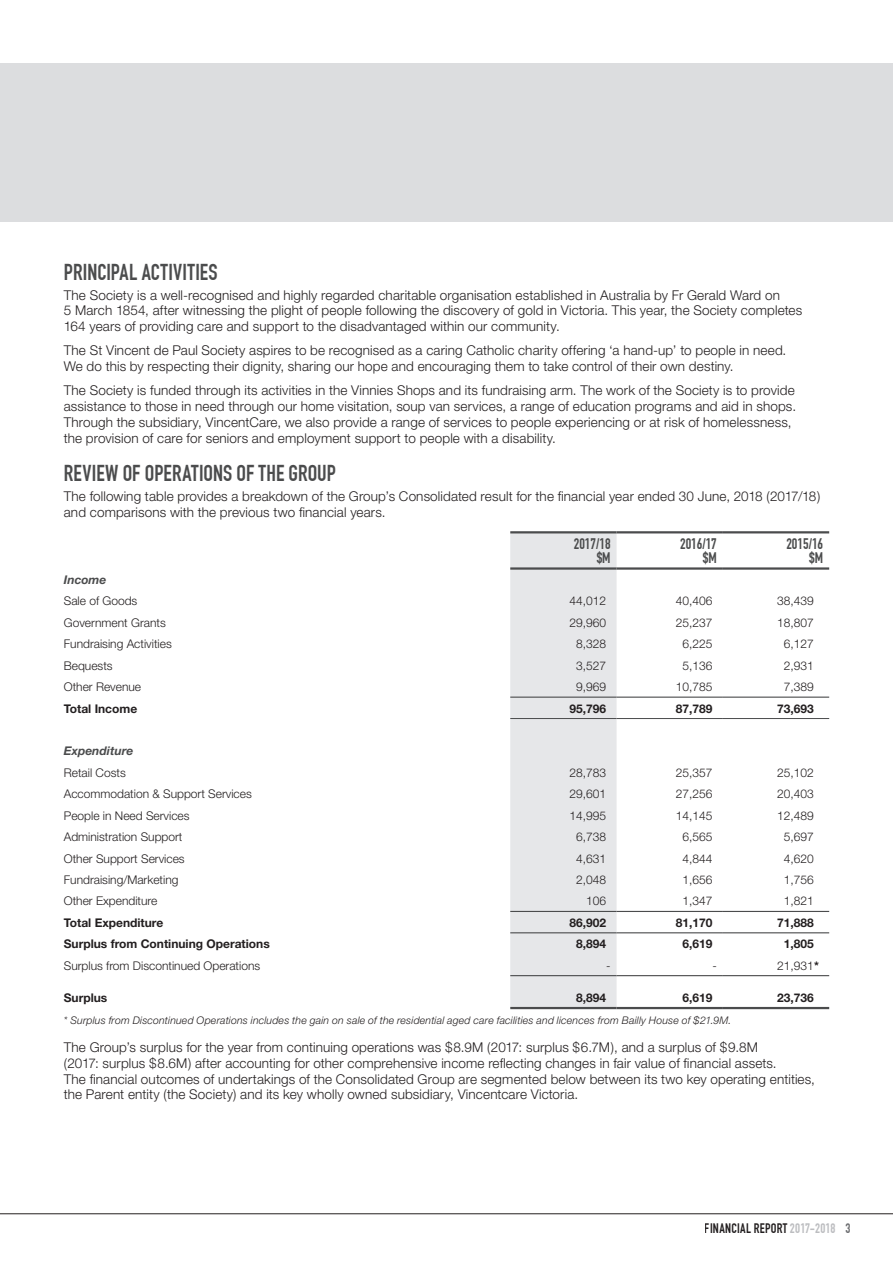
<style>
.page{position:relative;width:893px;height:1263px;background:#fff}
.page>*{position:absolute;margin:0;border:0;box-sizing:border-box;transform-origin:0 0}
.t1{font:700 22.5px "DIN Condensed";letter-spacing:.005em;color:#4b4c4d}
.t2{font:700 15px/13.5px "DIN Condensed";color:#4b4c4d;text-align:right}
.t3{font:300 13.5px/15.8px "Helvetica Neue";letter-spacing:.01em;color:#231f20}
.t4{font:700 13.5px "DIN Condensed";letter-spacing:.02em;color:#231f20}
.t5{font:300 12px "Helvetica Neue";color:#231f20}
.t6{font:700 12px "Helvetica Neue";color:#231f20}
.t7{font:italic 700 12px "Helvetica Neue";color:#4b4c4d}
.t8{font:italic 300 10.5px "Helvetica Neue";letter-spacing:.02em;color:#231f20}
.s1{font-weight:700}
.s2{color:#bcbdc0}
.s3{color:#6c6d70}
</style>
<div class="page">
<div style="left:510px;top:533px;width:107px;height:474px;background:#e6e7e9"></div>
<hr style="left:510px;top:531px;width:107px;height:2px;background:#4b4c4d">
<hr style="left:617px;top:531px;width:106px;height:2px;background:#4b4c4d">
<hr style="left:723px;top:531px;width:106px;height:2px;background:#4b4c4d">
<hr style="left:510px;top:567px;width:107px;height:3px;background:#4b4c4d">
<hr style="left:617px;top:567px;width:106px;height:3px;background:#4b4c4d">
<hr style="left:723px;top:567px;width:106px;height:3px;background:#4b4c4d">
<hr style="left:510px;top:718px;width:107px;height:1px;background:#4b4c4d">
<hr style="left:617px;top:718px;width:106px;height:1px;background:#4b4c4d">
<hr style="left:723px;top:718px;width:106px;height:1px;background:#4b4c4d">
<hr style="left:510px;top:696px;width:107px;height:2px;background:#4b4c4d">
<hr style="left:617px;top:696px;width:106px;height:2px;background:#4b4c4d">
<hr style="left:723px;top:696px;width:106px;height:2px;background:#4b4c4d">
<hr style="left:510px;top:1007px;width:107px;height:2px;background:#4b4c4d">
<hr style="left:617px;top:1007px;width:106px;height:2px;background:#4b4c4d">
<hr style="left:723px;top:1007px;width:106px;height:2px;background:#4b4c4d">
<hr style="left:510px;top:911px;width:107px;height:1px;background:#4b4c4d">
<hr style="left:617px;top:911px;width:106px;height:1px;background:#4b4c4d">
<hr style="left:723px;top:911px;width:106px;height:1px;background:#4b4c4d">
<hr style="left:510px;top:932px;width:107px;height:1px;background:#4b4c4d">
<hr style="left:617px;top:932px;width:106px;height:1px;background:#4b4c4d">
<hr style="left:723px;top:932px;width:106px;height:1px;background:#4b4c4d">
<hr style="left:510px;top:975px;width:107px;height:1px;background:#4b4c4d">
<hr style="left:617px;top:975px;width:106px;height:1px;background:#4b4c4d">
<hr style="left:723px;top:975px;width:106px;height:1px;background:#4b4c4d">
<div style="left:0;top:64px;width:893px;height:158px;background:#dcdddf"></div>
<hr style="left:0;top:1213px;width:893px;height:1px;background:#231f20">
<h1 class="t1" style="left:64px;top:259px;width:156px">PRINCIPAL ACTIVITIES</h1>
<p class="t3" style="left:64px;top:287px;width:740px">The Society is a well-recognised and highly regarded charitable organisation established in Australia by Fr Gerald Ward on<br>5 March 1854, after witnessing the plight of people following the discovery of gold in Victoria. This year, the Society completes<br>164 years of providing care and support to the disadvantaged within our community.</p>
<p class="t3" style="left:64px;top:342px;width:724px">The St Vincent de Paul Society aspires to be recognised as a caring Catholic charity offering ‘a hand-up’ to people in need.<br>We do this by respecting their dignity, sharing our hope and encouraging them to take control of their own destiny.</p>
<p class="t3" style="left:64px;top:382px;width:734px">The Society is funded through its activities in the Vinnies Shops and its fundraising arm. The work of the Society is to provide assistance to those in need through our home visitation, soup van services, a range of education programs and aid in shops.<br>Through the subsidiary, VincentCare, we also provide a range of services to people experiencing or at risk of homelessness, the provision of care for seniors and employment support to people with a disability.</p>
<h1 class="t1" style="left:64px;top:460px;width:274px">REVIEW OF OPERATIONS OF THE GROUP</h1>
<p class="t3" style="left:64px;top:488px;width:758px">The following table provides a breakdown of the Group’s Consolidated result for the financial year ended 30 June, 2018 (2017/18) and comparisons with the previous two financial years.</p>
<p class="t2" style="left:574px;top:537px;width:38px">2017/18 $M</p>
<p class="t2" style="left:680px;top:537px;width:38px">2016/17 $M</p>
<p class="t2" style="left:786px;top:537px;width:38px">2015/16 $M</p>
<p class="t7" style="left:64px;top:572px;width:44px">Income</p>
<p class="t5" style="left:64px;top:594px;width:75px">Sale of Goods</p>
<p class="t5" style="left:570px;top:594px;width:38px">44,012</p>
<p class="t5" style="left:676px;top:594px;width:38px">40,406</p>
<p class="t5" style="left:777px;top:594px;width:38px">38,439</p>
<p class="t5" style="left:64px;top:615px;width:104px">Government Grants</p>
<p class="t5" style="left:570px;top:615px;width:38px">29,960</p>
<p class="t5" style="left:676px;top:615px;width:38px">25,237</p>
<p class="t5" style="left:777px;top:615px;width:38px">18,807</p>
<p class="t5" style="left:64px;top:637px;width:109px">Fundraising Activities</p>
<p class="t5" style="left:576px;top:637px;width:32px">8,328</p>
<p class="t5" style="left:683px;top:637px;width:32px">6,225</p>
<p class="t5" style="left:784px;top:637px;width:32px">6,127</p>
<p class="t5" style="left:64px;top:658px;width:50px">Bequests</p>
<p class="t5" style="left:576px;top:658px;width:32px">3,527</p>
<p class="t5" style="left:683px;top:658px;width:32px">5,136</p>
<p class="t5" style="left:784px;top:658px;width:32px">2,931</p>
<p class="t5" style="left:64px;top:679px;width:79px">Other Revenue</p>
<p class="t5" style="left:576px;top:679px;width:32px">9,969</p>
<p class="t5" style="left:676px;top:679px;width:38px">10,785</p>
<p class="t5" style="left:784px;top:679px;width:32px">7,389</p>
<p class="t6" style="left:64px;top:701px;width:75px">Total Income</p>
<p class="t6" style="left:570px;top:701px;width:38px">95,796</p>
<p class="t6" style="left:676px;top:701px;width:38px">87,789</p>
<p class="t6" style="left:777px;top:701px;width:38px">73,693</p>
<p class="t7" style="left:64px;top:744px;width:71px">Expenditure</p>
<p class="t5" style="left:64px;top:765px;width:64px">Retail Costs</p>
<p class="t5" style="left:570px;top:765px;width:38px">28,783</p>
<p class="t5" style="left:676px;top:765px;width:38px">25,357</p>
<p class="t5" style="left:777px;top:765px;width:38px">25,102</p>
<p class="t5" style="left:64px;top:787px;width:190px">Accommodation &amp; Support Services</p>
<p class="t5" style="left:570px;top:787px;width:38px">29,601</p>
<p class="t5" style="left:676px;top:787px;width:38px">27,256</p>
<p class="t5" style="left:777px;top:787px;width:38px">20,403</p>
<p class="t5" style="left:64px;top:808px;width:127px">People in Need Services</p>
<p class="t5" style="left:570px;top:808px;width:38px">14,995</p>
<p class="t5" style="left:676px;top:808px;width:38px">14,145</p>
<p class="t5" style="left:777px;top:808px;width:38px">12,489</p>
<p class="t5" style="left:64px;top:829px;width:120px">Administration Support</p>
<p class="t5" style="left:576px;top:829px;width:32px">6,738</p>
<p class="t5" style="left:683px;top:829px;width:32px">6,565</p>
<p class="t5" style="left:784px;top:829px;width:32px">5,697</p>
<p class="t5" style="left:64px;top:851px;width:122px">Other Support Services</p>
<p class="t5" style="left:576px;top:851px;width:32px">4,631</p>
<p class="t5" style="left:683px;top:851px;width:32px">4,844</p>
<p class="t5" style="left:784px;top:851px;width:32px">4,620</p>
<p class="t5" style="left:64px;top:872px;width:116px">Fundraising/Marketing</p>
<p class="t5" style="left:576px;top:872px;width:32px">2,048</p>
<p class="t5" style="left:683px;top:872px;width:32px">1,656</p>
<p class="t5" style="left:784px;top:872px;width:32px">1,756</p>
<p class="t5" style="left:64px;top:894px;width:95px">Other Expenditure</p>
<p class="t5" style="left:586px;top:894px;width:22px">106</p>
<p class="t5" style="left:683px;top:894px;width:32px">1,347</p>
<p class="t5" style="left:784px;top:894px;width:32px">1,821</p>
<p class="t6" style="left:64px;top:915px;width:101px">Total Expenditure</p>
<p class="t6" style="left:570px;top:915px;width:38px">86,902</p>
<p class="t6" style="left:676px;top:915px;width:38px">81,170</p>
<p class="t6" style="left:777px;top:915px;width:38px">71,888</p>
<p class="t6" style="left:64px;top:936px;width:207px">Surplus from Continuing Operations</p>
<p class="t6" style="left:576px;top:936px;width:32px">8,894</p>
<p class="t6" style="left:683px;top:936px;width:32px">6,619</p>
<p class="t6" style="left:784px;top:936px;width:32px">1,805</p>
<p class="t5" style="left:64px;top:958px;width:198px">Surplus from Discontinued Operations</p>
<p class="t5" style="left:606px;top:958px;width:6px">-</p>
<p class="t5" style="left:712px;top:958px;width:6px">-</p>
<p class="t5" style="left:777px;top:958px;width:43px">21,931<span class="s1">*</span></p>
<p class="t6" style="left:64px;top:990px;width:45px">Surplus</p>
<p class="t6" style="left:576px;top:990px;width:32px">8,894</p>
<p class="t6" style="left:683px;top:990px;width:32px">6,619</p>
<p class="t6" style="left:777px;top:990px;width:38px">23,736</p>
<p class="t8" style="left:64px;top:1014px;width:669px">* Surplus from Discontinued Operations includes the gain on sale of the residential aged care facilities and licences from Bailly House of $21.9M.</p>
<p class="t3" style="left:64px;top:1039px;width:753px">The Group’s surplus for the year from continuing operations was $8.9M (2017: surplus $6.7M), and a surplus of $9.8M<br>(2017: surplus $8.6M) after accounting for other comprehensive income reflecting changes in fair value of financial assets.<br>The financial outcomes of undertakings of the Consolidated Group are segmented below between its two key operating entities, the Parent entity (the Society) and its key wholly owned subsidiary, Vincentcare Victoria.</p>
<p class="t4" style="left:705px;top:1220px;width:147px">FINANCIAL REPORT <span class="s2">2017-2018</span> <span class="s3">3</span></p>
</div>
